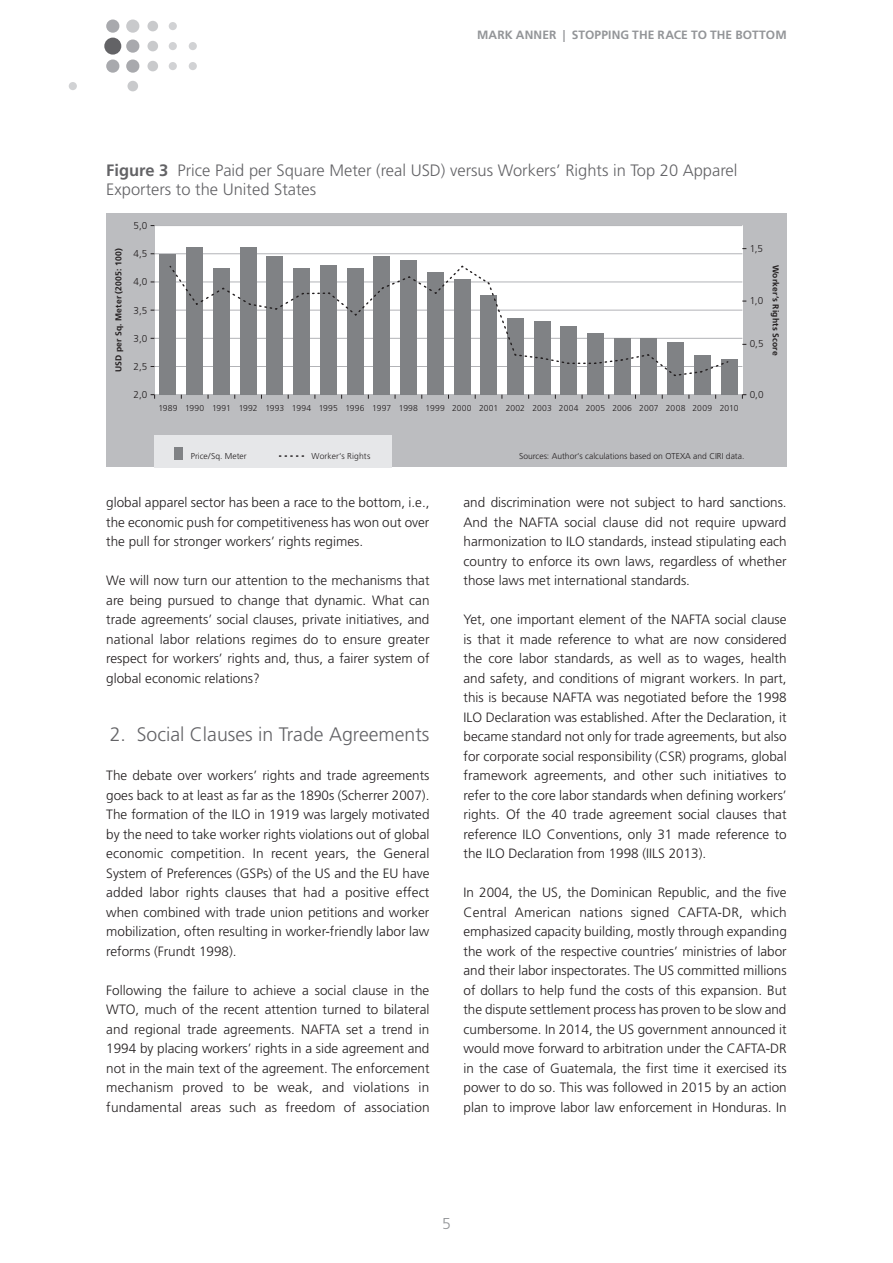
<style>
.page{position:relative;width:893px;height:1263px;background:#fff}
.page>*{position:absolute;margin:0;border:0;box-sizing:border-box;transform-origin:0 0}
.t1{font:300 19.5px "Frutiger LT Pro";color:#636366}
._330_B_U{font:300 16.5px/19.5px "Frutiger LT Pro";color:#636366}
.t2{font:300 15.75px "Frutiger LT Pro";color:#939598}
._200_Standard{font:300 13.5px/19.5px "Frutiger LT Pro";color:#231f20;text-align:justify}
._201_Standard_O{font:300 13.5px/19.5px "Frutiger LT Pro";color:#231f20;text-align:justify}
.t3{font:700 12px "Frutiger LT Pro";letter-spacing:.01em;color:#939598}
.t4{font:300 9.9px "Frutiger LT Pro";color:#231f20}
.t5{font:300 8.55px "Frutiger LT Pro";color:#231f20}
.t6{font:700 8.55px "Frutiger LT Pro";letter-spacing:.025em;color:#231f20}
.s1{font-weight:700}
</style>
<div class="page">
<div style="left:104px;top:38px;width:17px;height:17px;background:#636366;border-radius:50%"></div>
<div style="left:69px;top:82px;width:8px;height:8px;background:#d1d2d4;border-radius:50%"></div>
<div style="left:127px;top:81px;width:11px;height:10px;background:#c9cacc;border-radius:50%"></div>
<div style="left:169px;top:22px;width:8px;height:8px;background:#d1d2d4;border-radius:50%"></div>
<div style="left:147px;top:21px;width:11px;height:10px;background:#c9cacc;border-radius:50%"></div>
<div style="left:189px;top:42px;width:8px;height:8px;background:#d1d2d4;border-radius:50%"></div>
<div style="left:169px;top:42px;width:8px;height:8px;background:#d1d2d4;border-radius:50%"></div>
<div style="left:147px;top:41px;width:11px;height:10px;background:#c9cacc;border-radius:50%"></div>
<div style="left:189px;top:62px;width:8px;height:8px;background:#d1d2d4;border-radius:50%"></div>
<div style="left:169px;top:62px;width:8px;height:8px;background:#d1d2d4;border-radius:50%"></div>
<div style="left:147px;top:61px;width:11px;height:10px;background:#c9cacc;border-radius:50%"></div>
<div style="left:126px;top:20px;width:13px;height:13px;background:#c9cacc;border-radius:50%"></div>
<div style="left:106px;top:20px;width:13px;height:13px;background:#a8a9ad;border-radius:50%"></div>
<div style="left:126px;top:39px;width:13px;height:14px;background:#a8a9ad;border-radius:50%"></div>
<div style="left:126px;top:59px;width:13px;height:14px;background:#a8a9ad;border-radius:50%"></div>
<div style="left:106px;top:59px;width:13px;height:14px;background:#a8a9ad;border-radius:50%"></div>
<div style="left:106px;top:213px;width:681px;height:254px;background:#bcbdc0"></div>
<div style="left:155px;top:226px;width:587px;height:169px;background:#fff"></div>
<hr style="left:155px;top:394px;width:587px;height:1px;background:#b2b3b7">
<hr style="left:155px;top:366px;width:587px;height:1px;background:#b2b3b7">
<hr style="left:155px;top:338px;width:587px;height:1px;background:#b2b3b7">
<hr style="left:155px;top:310px;width:587px;height:1px;background:#b2b3b7">
<hr style="left:155px;top:282px;width:587px;height:1px;background:#b2b3b7">
<hr style="left:155px;top:253px;width:587px;height:1px;background:#b2b3b7">
<hr style="left:155px;top:225px;width:587px;height:1px;background:#b2b3b7">
<div style="left:160px;top:254px;width:16px;height:141px;background:#808285"></div>
<div style="left:187px;top:248px;width:16px;height:147px;background:#808285"></div>
<div style="left:213px;top:268px;width:16px;height:127px;background:#808285"></div>
<div style="left:240px;top:248px;width:16px;height:147px;background:#808285"></div>
<div style="left:267px;top:256px;width:16px;height:139px;background:#808285"></div>
<div style="left:294px;top:269px;width:16px;height:126px;background:#808285"></div>
<div style="left:320px;top:266px;width:16px;height:129px;background:#808285"></div>
<div style="left:347px;top:268px;width:16px;height:127px;background:#808285"></div>
<div style="left:374px;top:256px;width:16px;height:139px;background:#808285"></div>
<div style="left:401px;top:260px;width:16px;height:135px;background:#808285"></div>
<div style="left:427px;top:273px;width:16px;height:122px;background:#808285"></div>
<div style="left:454px;top:279px;width:16px;height:116px;background:#808285"></div>
<div style="left:481px;top:295px;width:16px;height:100px;background:#808285"></div>
<div style="left:507px;top:318px;width:17px;height:77px;background:#808285"></div>
<div style="left:534px;top:322px;width:16px;height:73px;background:#808285"></div>
<div style="left:561px;top:326px;width:16px;height:69px;background:#808285"></div>
<div style="left:587px;top:333px;width:17px;height:62px;background:#808285"></div>
<div style="left:614px;top:339px;width:16px;height:56px;background:#808285"></div>
<div style="left:641px;top:339px;width:16px;height:56px;background:#808285"></div>
<div style="left:668px;top:342px;width:16px;height:53px;background:#808285"></div>
<div style="left:694px;top:356px;width:16px;height:39px;background:#808285"></div>
<div style="left:721px;top:359px;width:16px;height:36px;background:#808285"></div>
<svg style="left:169px;top:264px;width:559px;height:112px"></svg>
<div style="left:155px;top:435px;width:237px;height:32px;background:#e6e7e9"></div>
<div style="left:175px;top:447px;width:8px;height:12px;background:#808285"></div>
<svg style="left:279px;top:455px;width:25px;height:2px"></svg>
<p class="t3" style="left:477px;top:28px;width:21px">MARK</p>
<p class="t3" style="left:516px;top:28px;width:18px">ANNER</p>
<p class="t3" style="left:563px;top:28px;width:223px">| STOPPING THE RACE TO THE BOTTOM</p>
<p class="_330_B_U" style="left:106px;top:160px;width:633px"><span class="s1">FIGURE 3</span> Price Paid per Square Meter (real USD) versus Workers’ Rights in Top 20 Apparel<br>Exporters to the United States</p>
<p class="t4" style="left:133px;top:220px;width:15px">5,0</p>
<p class="t4" style="left:133px;top:248px;width:15px">4,5</p>
<p class="t4" style="left:133px;top:276px;width:15px">4,0</p>
<p class="t4" style="left:133px;top:304px;width:15px">3,5</p>
<p class="t4" style="left:133px;top:332px;width:15px">3,0</p>
<p class="t4" style="left:133px;top:361px;width:15px">2,5</p>
<p class="t4" style="left:133px;top:389px;width:15px">2,0</p>
<p class="t6" style="left:113px;top:372px;width:125px;rotate:-90deg">USD PER SQ. METER (2005: 100)</p>
<p class="t5" style="left:158px;top:403px;width:581px">1989 1990 1991 1992 1993 1994 1995 1996 1997 1998 1999 2000 2001 2002 2003 2004 2005 2006 2007 2008 2009 2010</p>
<p class="t4" style="left:750px;top:242px;width:15px">1,5</p>
<p class="t4" style="left:750px;top:295px;width:15px">1,0</p>
<p class="t4" style="left:750px;top:338px;width:15px">0,5</p>
<p class="t6" style="left:781px;top:265px;width:92px;rotate:90deg">WORKER‘S RIGHTS SCORE</p>
<p class="t4" style="left:750px;top:388px;width:15px">0,0</p>
<p class="t5" style="left:191px;top:451px;width:57px">Price/Sq. Meter</p>
<p class="t5" style="left:312px;top:451px;width:60px">Worker‘s Rights</p>
<p class="t5" style="left:519px;top:451px;width:227px">Sources: Author‘s calculations based on OTEXA and CIRI data.</p>
<p class="_200_Standard" style="left:106px;top:493px;width:325px">global apparel sector has been a race to the bottom, i.e., the economic push for competitiveness has won out over the pull for stronger workers’ rights regimes.</p>
<p class="_200_Standard" style="left:106px;top:571px;width:325px">We will now turn our attention to the mechanisms that are being pursued to change that dynamic. What can trade agreements’ social clauses, private initiatives, and national labor relations regimes do to ensure greater respect for workers’ rights and, thus, a fairer system of global economic relations?</p>
<p class="t1" style="left:110px;top:723px;width:321px">2. Social Clauses in Trade Agreements</p>
<p class="_201_Standard_O" style="left:106px;top:766px;width:325px">The debate over workers’ rights and trade agreements goes back to at least as far as the 1890s (Scherrer 2007).<br>The formation of the ILO in 1919 was largely motivated by the need to take worker rights violations out of global economic competition. In recent years, the General System of Preferences (GSPs) of the US and the EU have added labor rights clauses that had a positive effect when combined with trade union petitions and worker mobilization, often resulting in worker-friendly labor law reforms (Frundt 1998).</p>
<p class="_200_Standard" style="left:106px;top:980px;width:325px">Following the failure to achieve a social clause in the WTO, much of the recent attention turned to bilateral and regional trade agreements. NAFTA set a trend in 1994 by placing workers’ rights in a side agreement and not in the main text of the agreement. The enforcement mechanism proved to be weak, and violations in fundamental areas such as freedom of association</p>
<p class="_200_Standard" style="left:463px;top:493px;width:325px">and discrimination were not subject to hard sanctions.<br>And the NAFTA social clause did not require upward harmonization to ILO standards, instead stipulating each country to enforce its own laws, regardless of whether those laws met international standards.</p>
<p class="_200_Standard" style="left:463px;top:610px;width:325px">Yet, one important element of the NAFTA social clause is that it made reference to what are now considered the core labor standards, as well as to wages, health and safety, and conditions of migrant workers. In part, this is because NAFTA was negotiated before the 1998<br>ILO Declaration was established. After the Declaration, it became standard not only for trade agreements, but also for corporate social responsibility (CSR) programs, global framework agreements, and other such initiatives to refer to the core labor standards when defining workers’ rights. Of the 40 trade agreement social clauses that reference ILO Conventions, only 31 made reference to the ILO Declaration from 1998 (IILS 2013).</p>
<p class="_200_Standard" style="left:463px;top:883px;width:325px">In 2004, the US, the Dominican Republic, and the five Central American nations signed CAFTA-DR, which emphasized capacity building, mostly through expanding the work of the respective countries’ ministries of labor and their labor inspectorates. The US committed millions of dollars to help fund the costs of this expansion. But the dispute settlement process has proven to be slow and cumbersome. In 2014, the US government announced it would move forward to arbitration under the CAFTA-DR in the case of Guatemala, the first time it exercised its power to do so. This was followed in 2015 by an action plan to improve labor law enforcement in Honduras. In</p>
<p class="t2" style="left:442px;top:1214px;width:10px">5</p>
</div>
